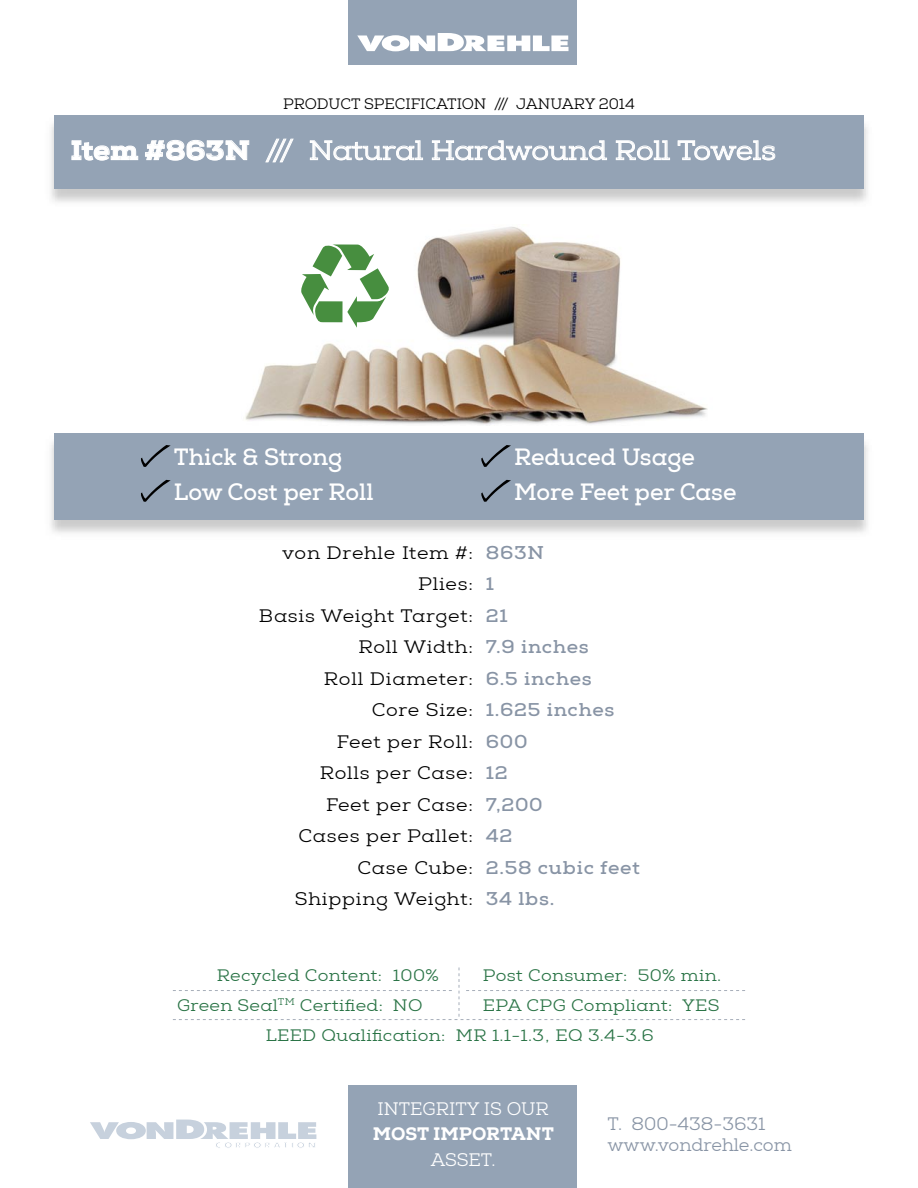
<style>
.page{position:relative;width:918px;height:1188px;background:#fff}
.page>*{position:absolute;margin:0;border:0;box-sizing:border-box;transform-origin:0 0}
.t1{font:27px "Nexa Slab";color:#fff;scale:1.08 1}
.t2{font:700 22.95px "Nexa Slab";color:#fff}
.t3{font:18px/31.5px "Nexa Slab";letter-spacing:.04em;color:#000;text-align:right;scale:1.08 1}
.t4{font:700 18px/31.5px "Nexa Slab";letter-spacing:.04em;color:#8894a5;scale:1.08 1}
.t5{font:18px/21px "Nexa Slab";color:#8894a5}
.t6{font:18px "Nexa Slab";color:#fff}
.t7{font:800 18px "Nexa Slab";color:#fff}
.t8{font:16.5px/30px "Nexa Slab";letter-spacing:.02em;color:#297345;scale:1.08 1}
.t9{font:15px "Nexa Slab";color:#000}
.s1{font-weight:800}
</style>
<div class="page">
<img style="left:245px;top:227px;width:463px;height:198px">
<div style="left:348px;top:0;width:229px;height:64px;background:#94a3b5"></div>
<svg style="left:357px;top:33px;width:211px;height:18px"></svg>
<div style="left:348px;top:1086px;width:229px;height:102px;background:#94a3b5"></div>
<div style="left:54px;top:116px;width:810px;height:73px;background:#94a3b5"></div>
<svg style="left:71px;top:140px;width:67px;height:21px"></svg>
<svg style="left:145px;top:140px;width:105px;height:21px"></svg>
<svg style="left:265px;top:138px;width:29px;height:25px"></svg>
<svg style="left:310px;top:140px;width:113px;height:21px"></svg>
<svg style="left:432px;top:140px;width:175px;height:21px"></svg>
<svg style="left:616px;top:140px;width:54px;height:21px"></svg>
<svg style="left:677px;top:140px;width:99px;height:21px"></svg>
<div style="left:54px;top:434px;width:810px;height:86px;background:#94a3b5"></div>
<svg style="left:141px;top:445px;width:30px;height:22px"></svg>
<svg style="left:481px;top:445px;width:30px;height:22px"></svg>
<svg style="left:481px;top:480px;width:30px;height:22px"></svg>
<svg style="left:141px;top:480px;width:30px;height:22px"></svg>
<svg style="left:90px;top:1120px;width:226px;height:28px"></svg>
<svg style="left:173px;top:968px;width:572px;height:52px"></svg>
<svg style="left:300px;top:244px;width:90px;height:84px"></svg>
<p class="t9" style="left:283px;top:95px;width:353px">PRODUCT SPECIFICATION /// JANUARY 2014</p>
<h1 class="t1" style="left:70px;top:134px;width:655px"><span class="s1">Item #863N</span> /// Natural Hardwound Roll Towels</h1>
<p class="t2" style="left:174px;top:443px;width:170px">Thick &amp; Strong</p>
<p class="t2" style="left:514px;top:443px;width:182px">Reduced Usage</p>
<p class="t2" style="left:174px;top:478px;width:201px">Low Cost per Roll</p>
<p class="t2" style="left:514px;top:478px;width:224px">More Feet per Case</p>
<p class="t3" style="left:259px;top:537px;width:200px">von Drehle Item #:<br>Plies:<br>Basis Weight Target:<br>Roll Width:<br>Roll Diameter:<br>Core Size:<br>Feet per Roll:<br>Rolls per Case:<br>Feet per Case:<br>Cases per Pallet:<br>Case Cube:<br>Shipping Weight:</p>
<p class="t4" style="left:486px;top:537px;width:144px">863N<br>1<br>21<br>7.9 inches<br>6.5 inches<br>1.625 inches<br>600<br>12<br>7,200<br>42<br>2.58 cubic feet<br>34 lbs.</p>
<p class="t8" style="left:217px;top:960px;width:207px">Recycled Content: 100%</p>
<p class="t8" style="left:483px;top:960px;width:222px">Post Consumer: 50% min.</p>
<p class="t8" style="left:177px;top:990px;width:229px">Green Seal<sup>TM</sup> Certified: NO</p>
<p class="t8" style="left:266px;top:990px;width:422px;text-indent:217px">EPA CPG Compliant: YES<br>LEED Qualification: MR 1.1-1.3, EQ 3.4-3.6</p>
<p class="t6" style="left:377px;top:1098px;width:173px">INTEGRITY IS OUR</p>
<p class="t7" style="left:373px;top:1123px;width:183px">MOST IMPORTANT</p>
<p class="t6" style="left:431px;top:1149px;width:66px">ASSET.</p>
<p class="t5" style="left:608px;top:1113px;width:186px">T. 800-438-3631 www.vondrehle.com</p>
</div>
